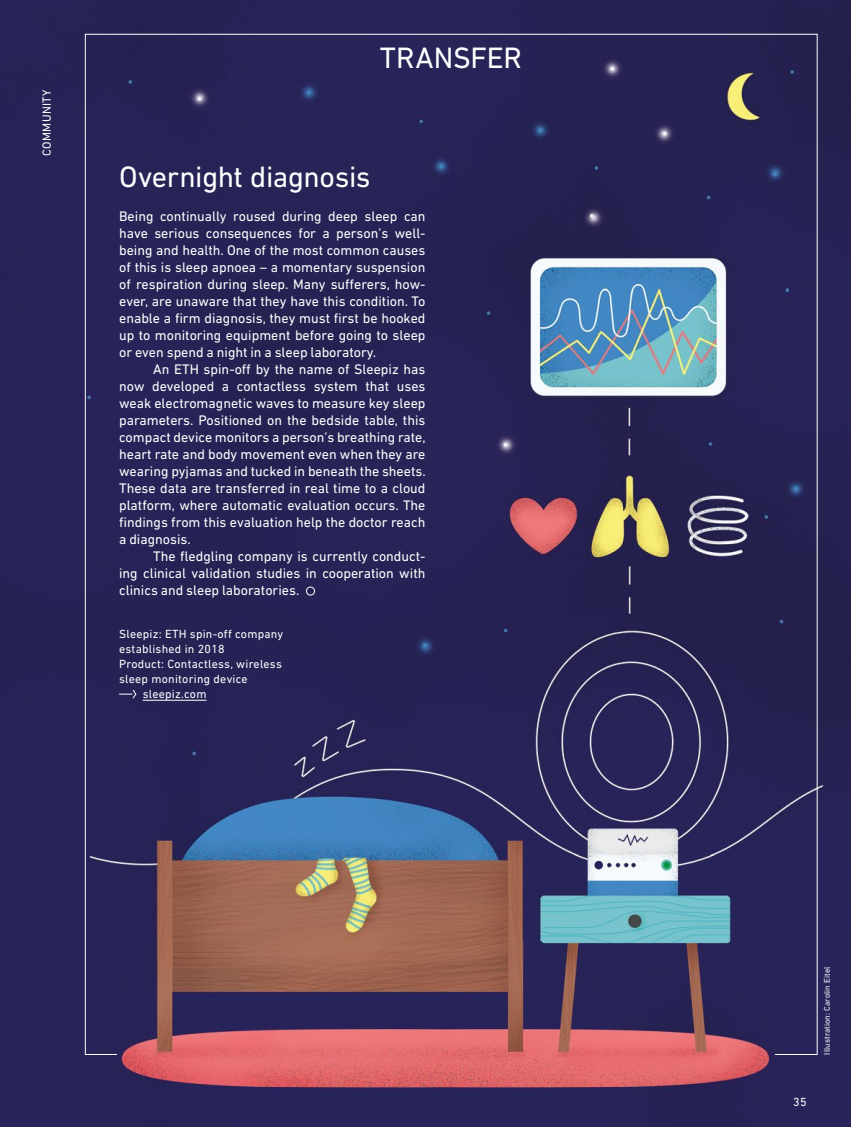
<style>
.page{position:relative;width:851px;height:1127px;background:#fff}
.page>*{position:absolute;margin:0;border:0;box-sizing:border-box;transform-origin:0 0}
.t1{font:30px "DIN Next LT Pro";letter-spacing:-.01em;color:#fff}
.t2{font:14.1px/17px "DIN Next LT Pro";color:#fff;text-align:justify}
.t3{font:12px "DIN Next LT Pro";letter-spacing:.02em;color:#fff}
.t4{font:8.25px "DIN Next LT Pro";letter-spacing:.01em;color:#fff}
</style>
<div class="page">
<img style="left:0;top:0;width:850px;height:1127px">
<hr style="left:143px;top:700px;width:63px;height:1px;background:#fff">
<svg style="left:119px;top:689px;width:18px;height:10px"></svg>
<div style="left:306px;top:587px;width:9px;height:8px;border:1px solid #fff;border-radius:50%"></div>
<img style="left:117px;top:942px;width:657px;height:144px">
<p class="t3" style="left:40px;top:156px;width:68px;rotate:-90deg">COMMUNITY</p>
<h1 class="t1" style="left:380px;top:41px;width:144px">TRANSFER</h1>
<h1 class="t1" style="left:119px;top:160px;width:253px">Overnight diagnosis</h1>
<p class="t2" style="left:119px;top:208px;width:308px">Being continually roused during deep sleep can have serious consequences for a person’s well&shy;being and health. One of the most common causes of this is sleep apnoea – a momentary suspension of respiration during sleep. Many sufferers, how&shy;ever, are unaware that they have this condition. To enable a firm diagnosis, they must first be hooked up to monitoring equipment before going to sleep or even spend a night in a sleep laboratory.</p>
<p class="t2" style="left:119px;top:361px;width:308px;text-indent:34px">An ETH spin-off by the name of Sleepiz has now developed a contactless system that uses weak electromagnetic waves to measure key sleep parameters. Positioned on the bedside table, this compact device monitors a person’s breathing rate, heart rate and body movement even when they are wearing pyjamas and tucked in beneath the sheets.<br>These data are transferred in real time to a cloud platform, where automatic evaluation occurs. The findings from this evaluation help the doctor reach a diagnosis.</p>
<p class="t2" style="left:119px;top:548px;width:308px;text-indent:34px">The fledgling company is currently conduct&shy;ing clinical validation studies in cooperation with clinics and sleep laboratories.</p>
<p class="t3" style="left:119px;top:627px;width:166px">Sleepiz: ETH spin-off company</p>
<p class="t3" style="left:119px;top:642px;width:107px">established in 2018</p>
<p class="t3" style="left:119px;top:657px;width:164px">Product: Contactless, wireless</p>
<p class="t3" style="left:119px;top:672px;width:130px">sleep monitoring device</p>
<p class="t3" style="left:143px;top:687px;width:65px">sleepiz.com</p>
<p class="t3" style="left:793px;top:1095px;width:15px">35</p>
<p class="t4" style="left:822px;top:1054px;width:89px;rotate:-90deg">Illustration: Carolin Eitel</p>
</div>
